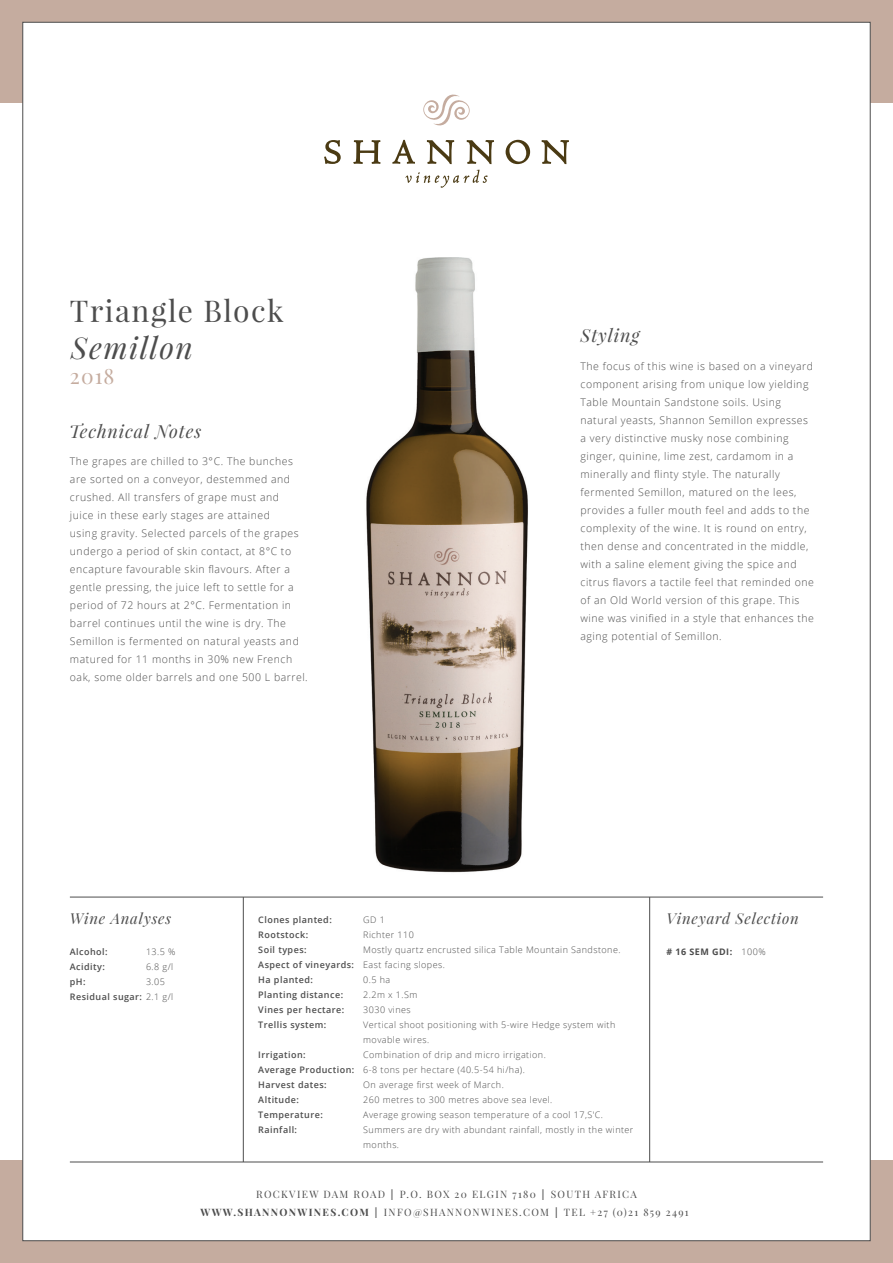
<style>
.page{position:relative;width:893px;height:1263px;background:#fff}
.page>*{position:absolute;margin:0;border:0;box-sizing:border-box;transform-origin:0 0}
.t1{font:30px "Playfair Display";letter-spacing:.05em;color:#4d4d4d}
.t2{font:italic 30px "Playfair Display";letter-spacing:.05em;color:#4d4d4d}
.t3{font:21px "Playfair Display";color:#c5ac9f}
.t4{font:italic 18px "Playfair Display";letter-spacing:.05em;color:#4d4d4d}
.t5{font:italic 15px "Playfair Display";letter-spacing:.05em;color:#4d4d4d}
.t6{font:300 10.5px/18px "Open Sans";letter-spacing:.05em;color:#4d4d4d}
.t7{font:10.2px/18px "Playfair Display";letter-spacing:.13em;color:#4d4d4d;text-align:center}
.t8{font:300 9px/15px "Open Sans";letter-spacing:.05em;color:#4d4d4d}
.t9{font:600 9px/15px "Open Sans";letter-spacing:.05em;color:#4d4d4d}
.t10{font:700 9px "Open Sans";letter-spacing:.05em;color:#4d4d4d}
.s1{font-weight:300}
.s2{font-weight:700}
</style>
<div class="page">
<div style="left:0;top:1160px;width:893px;height:103px;background:#c5ac9f"></div>
<div style="left:0;top:0;width:893px;height:103px;background:#c5ac9f"></div>
<div style="left:22px;top:22px;width:849px;height:1219px;background:#fff;border:1px solid #4d4d4d"></div>
<svg style="left:405px;top:170px;width:83px;height:18px"></svg>
<svg style="left:423px;top:94px;width:47px;height:32px"></svg>
<svg style="left:324px;top:140px;width:17px;height:24px"></svg>
<svg style="left:353px;top:140px;width:27px;height:24px"></svg>
<svg style="left:392px;top:140px;width:23px;height:24px"></svg>
<svg style="left:427px;top:140px;width:27px;height:24px"></svg>
<svg style="left:467px;top:140px;width:27px;height:24px"></svg>
<svg style="left:506px;top:140px;width:24px;height:24px"></svg>
<svg style="left:542px;top:140px;width:27px;height:24px"></svg>
<hr style="left:70px;top:897px;width:753px;height:1px;background:#4d4d4d">
<hr style="left:70px;top:1161px;width:753px;height:1px;background:#4d4d4d">
<hr style="left:649px;top:897px;width:1px;height:265px;background:#4d4d4d">
<hr style="left:243px;top:897px;width:1px;height:265px;background:#4d4d4d">
<img style="left:366px;top:257px;width:162px;height:616px">
<h1 class="t1" style="left:70px;top:292px;width:215px">Triangle Block</h1>
<h1 class="t2" style="left:71px;top:328px;width:123px">Semillon</h1>
<h2 class="t3" style="left:70px;top:363px;width:46px">2018</h2>
<h3 class="t4" style="left:69px;top:419px;width:134px">Technical Notes</h3>
<p class="t6" style="left:70px;top:452px;width:239px">The grapes are chilled to 3°C. The bunches are sorted on a conveyor, destemmed and crushed. All transfers of grape must and<br>juice in these early stages are attained<br>using gravity. Selected parcels of the grapes undergo a period of skin contact, at 8°C to encapture favourable skin flavours. After a gentle pressing, the juice left to settle for a period of 72 hours at 2°C. Fermentation in barrel continues until the wine is dry. The Semillon is fermented on natural yeasts and matured for 11 months in 30% new French oak, some older barrels and one 500 L barrel.</p>
<h3 class="t4" style="left:580px;top:324px;width:61px">Styling</h3>
<p class="t6" style="left:580px;top:357px;width:235px">The focus of this wine is based on a vineyard component arising from unique low yielding Table Mountain Sandstone soils. Using natural yeasts, Shannon Semillon expresses a very distinctive musky nose combining ginger, quinine, lime zest, cardamom in a minerally and flinty style. The naturally fermented Semillon, matured on the lees, provides a fuller mouth feel and adds to the complexity of the wine. It is round on entry, then dense and concentrated in the middle, with a saline element giving the spice and citrus flavors a tactile feel that reminded one of an Old World version of this grape. This wine was vinified in a style that enhances the aging potential of Semillon.</p>
<h3 class="t5" style="left:70px;top:908px;width:103px">Wine Analyses</h3>
<p class="t9" style="left:70px;top:944px;width:105px">Alcohol:<br>Acidity:<br>pH:<br>Residual sugar: <span class="s1">2.1 g/l</span></p>
<p class="t8" style="left:146px;top:944px;width:31px">13.5 %<br>6.8 g/l<br>3.05</p>
<p class="t9" style="left:258px;top:912px;width:97px">Clones planted:<br>Rootstock:<br>Soil types:<br>Aspect of vineyards:<br>Ha planted:<br>Planting distance:<br>Vines per hectare:<br>Trellis system:</p>
<p class="t9" style="left:258px;top:1047px;width:98px">Irrigation:<br>Average Production:<br>Harvest dates:<br>Altitude:<br>Temperature:<br>Rainfall:</p>
<p class="t8" style="left:363px;top:912px;width:272px">GD 1<br>Richter 110<br>Mostly quartz encrusted silica Table Mountain Sandstone.<br>East facing slopes.<br>0.5 ha<br>2.2m x 1.Sm<br>3030 vines<br>Vertical shoot positioning with 5-wire Hedge system with movable wires.<br>Combination of drip and micro irrigation.<br>6-8 tons per hectare (40.5-54 hi/ha).<br>On average first week of March.<br>260 metres to 300 metres above sea level.<br>Average growing season temperature of a cool 17,S'C.<br>Summers are dry with abundant rainfall, mostly in the winter months.</p>
<h3 class="t5" style="left:666px;top:908px;width:134px">Vineyard Selection</h3>
<p class="t10" style="left:666px;top:945px;width:67px"># 16 SEM GDI:</p>
<p class="t8" style="left:742px;top:944px;width:26px">100%</p>
<p class="t7" style="left:200px;top:1185px;width:490px">ROCKVIEW DAM ROAD <span class="s2">|</span> P.O. BOX 20 ELGIN 7180 <span class="s2">|</span> SOUTH AFRICA<br><span class="s2">WWW.SHANNONWINES.COM |</span> INFO@SHANNONWINES.COM <span class="s2">|</span> TEL +27 (0)21 859 2491</p>
</div>
